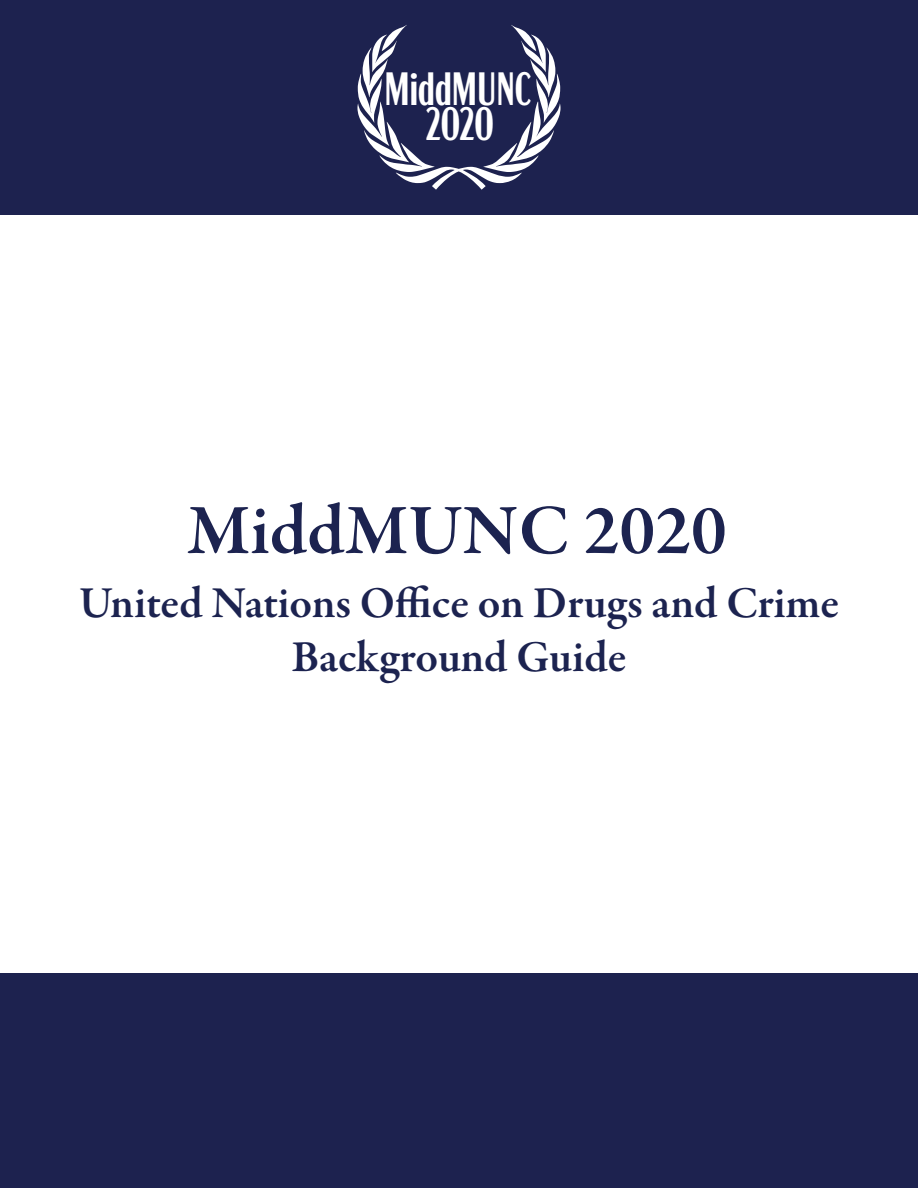
<style>
.page{position:relative;width:918px;height:1188px;background:#fff}
.page>*{position:absolute;margin:0;border:0;box-sizing:border-box;transform-origin:0 0}
.t1{font:600 72px "Garamond Premr Pro";color:#1c2350}
.t2{font:600 extra-condensed 46.65px/35px "Acme Gothic";color:#fff;text-align:center}
.t3{font:600 45px/54px "Garamond Premr Pro";letter-spacing:-.005em;color:#1c2350;text-align:center}
</style>
<div class="page">
<div style="left:0;top:0;width:918px;height:214px;background:#1d224f"></div>
<div style="left:0;top:974px;width:918px;height:214px;background:#1d224f"></div>
<svg style="left:357px;top:25px;width:204px;height:165px"></svg>
<p class="t2" style="left:385px;top:67px;width:148px">MiddMUNC<br>2020</p>
<h1 class="t1" style="left:187px;top:486px;width:541px">MiddMUNC 2020</h1>
<p class="t3" style="left:79px;top:576px;width:762px">United Nations Office on Drugs and Crime<br>Background Guide</p>
</div>
